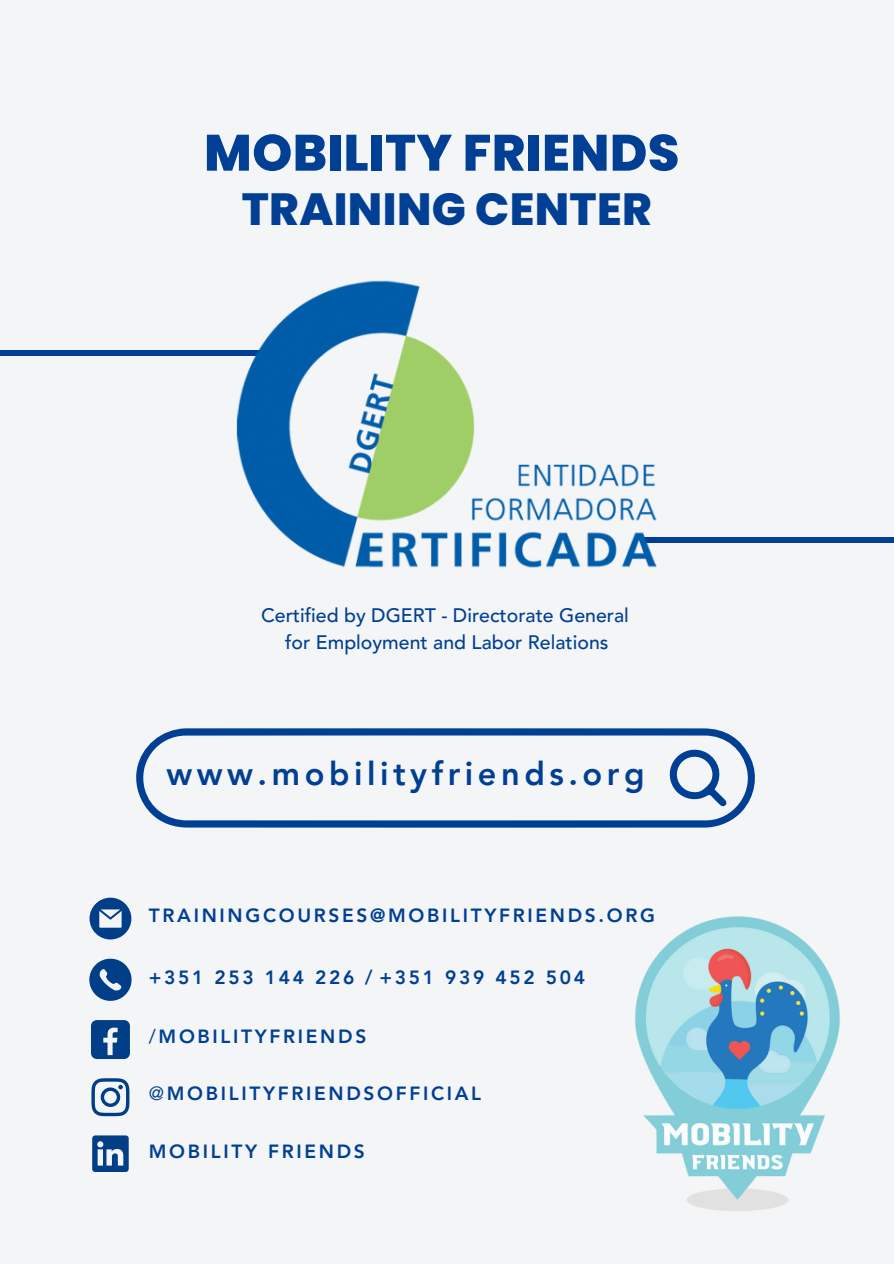
<style>
.page{position:relative;width:894px;height:1264px;background:#fff}
.page>*{position:absolute;margin:0;border:0;box-sizing:border-box;transform-origin:0 0}
.t1{font:800 51px "Poppins";letter-spacing:.01em;color:#003f93}
.t2{font:800 45px "Poppins";letter-spacing:.01em;color:#003f93}
.t3{font:800 32.55px "Avenir LT Pro";letter-spacing:.14em;color:#003f93}
.t4{font:500 19.5px "Avenir LT Pro";color:#003f93}
.t5{font:800 19.05px "Avenir LT Pro";letter-spacing:.14em;color:#003f93}
.s1{font-weight:400}
</style>
<div class="page">
<div style="left:0;top:0;width:893px;height:1263px;background:#f4f5f7"></div>
<div style="left:0;top:350px;width:322px;height:6px;background:#003f93"></div>
<div style="left:640px;top:537px;width:253px;height:6px;background:#003f93"></div>
<img style="left:635px;top:916px;width:205px;height:295px">
<svg style="left:89px;top:958px;width:42px;height:42px"></svg>
<div style="left:91px;top:1020px;width:39px;height:39px;background:#003f88;border-radius:6px"></div>
<svg style="left:103px;top:1027px;width:15px;height:28px"></svg>
<svg style="left:92px;top:1135px;width:36px;height:36px"></svg>
<svg style="left:91px;top:1078px;width:38px;height:38px"></svg>
<svg style="left:89px;top:897px;width:42px;height:42px"></svg>
<svg style="left:136px;top:728px;width:619px;height:99px"></svg>
<svg style="left:667px;top:746px;width:59px;height:61px"></svg>
<img style="left:236px;top:280px;width:421px;height:288px">
<p class="t1" style="left:204px;top:117px;width:476px">MOBILITY FRIENDS</p>
<h3 class="t2" style="left:241px;top:178px;width:411px">TRAINING CENTER</h3>
<p class="t4" style="left:261px;top:607px;width:369px">Certified by DGERT - Directorate General</p>
<p class="t4" style="left:285px;top:634px;width:325px">for Employment and Labor Relations</p>
<p class="t3" style="left:166px;top:760px;width:479px">www.mobilityfriends.org</p>
<h2 class="t5" style="left:149px;top:908px;width:507px">TRAININGCOURSES@MOBILITYFRIENDS.ORG</h2>
<p class="t5" style="left:149px;top:969px;width:437px">+351 253 144 226 / +351 939 452 504</p>
<p class="t5" style="left:149px;top:1028px;width:219px"><span class="s1">/</span>MOBILITYFRIENDS</p>
<p class="t5" style="left:149px;top:1086px;width:334px"><span class="s1">@</span>MOBILITYFRIENDSOFFICIAL</p>
<p class="t5" style="left:149px;top:1143px;width:217px">MOBILITY FRIENDS</p>
</div>
